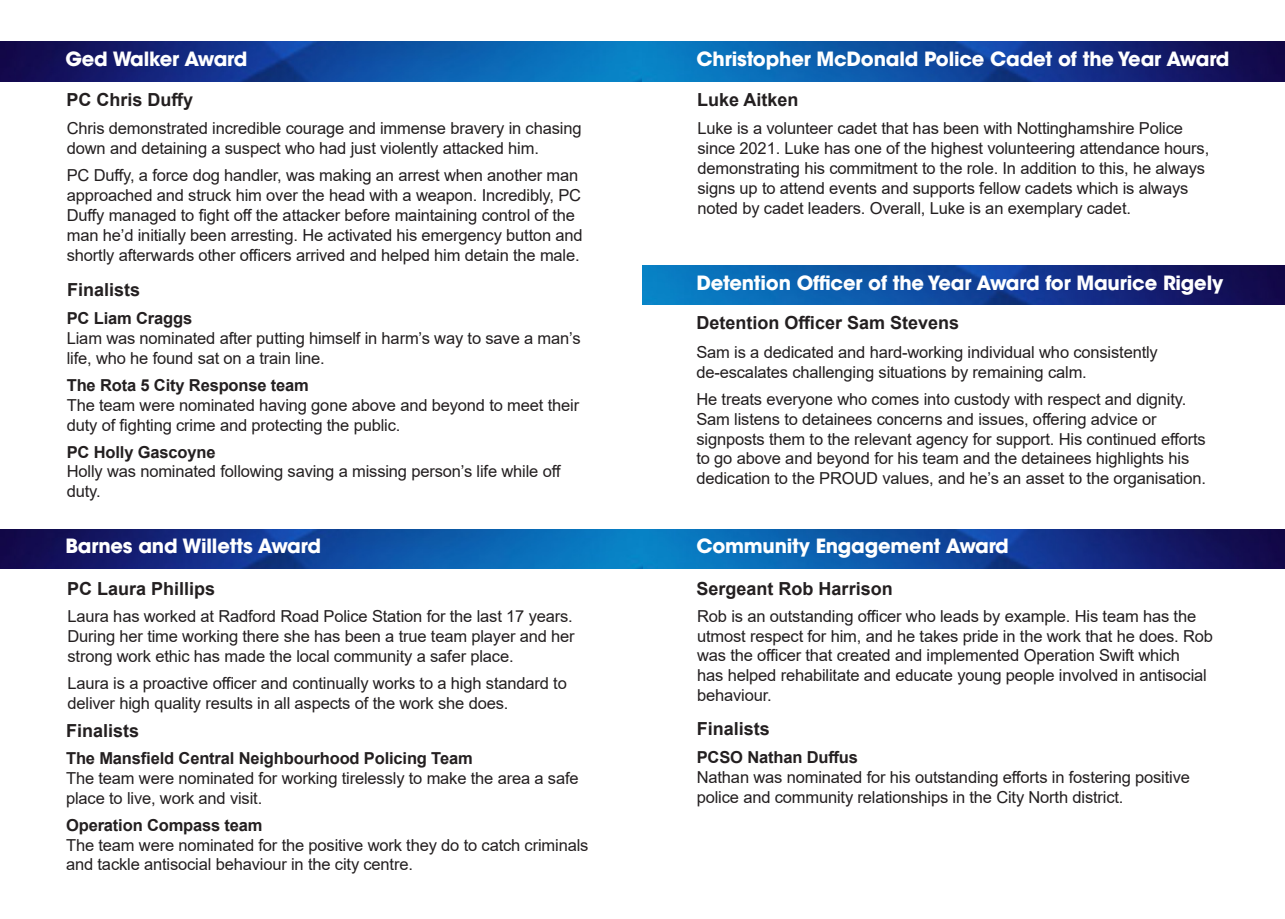
<style>
.page{position:relative;width:1285px;height:919px;background:#fff}
.page>*{position:absolute;margin:0;border:0;box-sizing:border-box;transform-origin:0 0}
.t1{font:700 19.5px "ITC Avant Garde Std";letter-spacing:-.01em;color:#fff}
.t2{font:700 18px "Arial";color:#231f20}
.t3{font:16.5px/19.8px "Arial";letter-spacing:-.01em;color:#231f20}
.t4{font:700 16.5px "Arial";letter-spacing:-.01em;color:#231f20}
</style>
<div class="page">
<img style="left:0;top:42px;width:1284px;height:39px">
<img style="left:0;top:529px;width:1284px;height:39px">
<img style="left:642px;top:266px;width:642px;height:39px">
<p class="t1" style="left:65px;top:46px;width:184px">Ged Walker Award</p>
<p class="t2" style="left:66px;top:87px;width:128px">PC Chris Duffy</p>
<p class="t3" style="left:67px;top:119px;width:516px">Chris demonstrated incredible courage and immense bravery in chasing down and detaining a suspect who had just violently attacked him.</p>
<p class="t3" style="left:67px;top:165px;width:517px">PC Duffy, a force dog handler, was making an arrest when another man approached and struck him over the head with a weapon. Incredibly, PC Duffy managed to fight off the attacker before maintaining control of the man he’d initially been arresting. He activated his emergency button and shortly afterwards other officers arrived and helped him detain the male.</p>
<p class="t2" style="left:67px;top:276px;width:75px">Finalists</p>
<p class="t4" style="left:67px;top:307px;width:127px">PC Liam Craggs</p>
<p class="t3" style="left:67px;top:328px;width:515px">Liam was nominated after putting himself in harm’s way to save a man’s life, who he found sat on a train line.</p>
<p class="t4" style="left:67px;top:373px;width:244px">The Rota 5 City Response team</p>
<p class="t3" style="left:67px;top:395px;width:514px">The team were nominated having gone above and beyond to meet their duty of fighting crime and protecting the public.</p>
<p class="t4" style="left:67px;top:440px;width:150px">PC Holly Gascoyne</p>
<p class="t3" style="left:67px;top:461px;width:495px">Holly was nominated following saving a missing person’s life while off duty.</p>
<p class="t1" style="left:65px;top:533px;width:257px">Barnes and Willetts Award</p>
<p class="t2" style="left:67px;top:575px;width:150px">PC Laura Phillips</p>
<p class="t3" style="left:67px;top:606px;width:508px;text-align:justify">Laura has worked at Radford Road Police Station for the last 17 years.<br>During her time working there she has been a true team player and her strong work ethic has made the local community a safer place.</p>
<p class="t3" style="left:67px;top:672px;width:501px">Laura is a proactive officer and continually works to a high standard to deliver high quality results in all aspects of the work she does.</p>
<p class="t2" style="left:66px;top:717px;width:75px">Finalists</p>
<p class="t4" style="left:66px;top:746px;width:408px">The Mansfield Central Neighbourhood Policing Team</p>
<p class="t3" style="left:66px;top:768px;width:514px">The team were nominated for working tirelessly to make the area a safe place to live, work and visit.</p>
<p class="t4" style="left:66px;top:813px;width:198px">Operation Compass team</p>
<p class="t3" style="left:66px;top:834px;width:523px">The team were nominated for the positive work they do to catch criminals and tackle antisocial behaviour in the city centre.</p>
<p class="t1" style="left:696px;top:46px;width:534px">Christopher McDonald Police Cadet of the Year Award</p>
<p class="t2" style="left:697px;top:87px;width:103px">Luke Aitken</p>
<p class="t3" style="left:697px;top:119px;width:513px">Luke is a volunteer cadet that has been with Nottinghamshire Police since 2021. Luke has one of the highest volunteering attendance hours, demonstrating his commitment to the role. In addition to this, he always signs up to attend events and supports fellow cadets which is always noted by cadet leaders. Overall, Luke is an exemplary cadet.</p>
<p class="t1" style="left:696px;top:270px;width:528px">Detention Officer of the Year Award for Maurice Rigely</p>
<p class="t2" style="left:696px;top:310px;width:264px">Detention Officer Sam Stevens</p>
<p class="t3" style="left:696px;top:342px;width:463px">Sam is a dedicated and hard-working individual who consistently</p>
<p class="t3" style="left:696px;top:362px;width:392px">de-escalates challenging situations by remaining calm.</p>
<p class="t3" style="left:696px;top:389px;width:491px">He treats everyone who comes into custody with respect and dignity.<br>Sam listens to detainees concerns and issues, offering advice or</p>
<p class="t3" style="left:696px;top:429px;width:511px">signposts them to the relevant agency for support. His continued efforts to go above and beyond for his team and the detainees highlights his dedication to the PROUD values, and he’s an asset to the organisation.</p>
<p class="t1" style="left:696px;top:533px;width:314px">Community Engagement Award</p>
<p class="t2" style="left:696px;top:575px;width:198px">Sergeant Rob Harrison</p>
<p class="t3" style="left:697px;top:606px;width:500px">Rob is an outstanding officer who leads by example. His team has the</p>
<p class="t3" style="left:697px;top:625px;width:517px">utmost respect for him, and he takes pride in the work that he does. Rob was the officer that created and implemented Operation Swift which<br>has helped rehabilitate and educate young people involved in antisocial behaviour.</p>
<p class="t2" style="left:696px;top:716px;width:75px">Finalists</p>
<p class="t4" style="left:696px;top:745px;width:163px">PCSO Nathan Duffus</p>
<p class="t3" style="left:696px;top:766px;width:494px">Nathan was nominated for his outstanding efforts in fostering positive police and community relationships in the City North district.</p>
</div>
